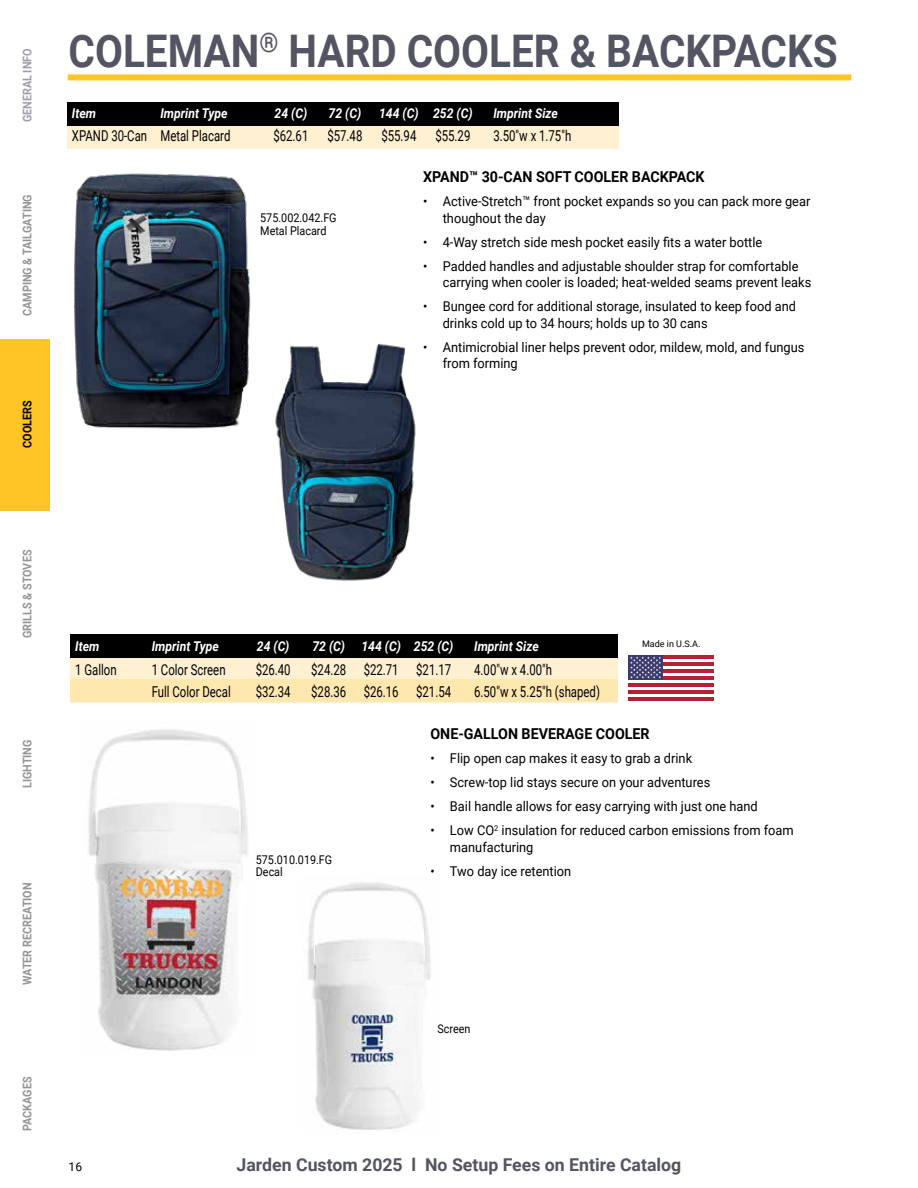
<style>
.page{position:relative;width:918px;height:1188px;background:#fff}
.page>*{position:absolute;margin:0;border:0;box-sizing:border-box;transform-origin:0 0}
.t1{font:700 45px "Roboto";color:#545562;scale:.9 1}
.t2{font:700 17.7px "Roboto";color:#545562}
.t3{font:15px "Roboto";color:#000;scale:.76 1}
.t4{font:700 15px "Roboto";color:#000;scale:.95 1}
.t5{font:13.5px/16.5px "Roboto";color:#000;scale:.95 1}
.t6{font:italic 700 13.5px "Roboto";color:#fff;scale:.9 1}
.t7{font:700 12px "Roboto";color:#939598;scale:.9 1}
.t8{font:12px/13.5px "Roboto";color:#000;scale:.9 1}
.t9{font:700 12px "Roboto";color:#9e9fab;scale:.9 1}
.t10{font:700 12px "Roboto";color:#000;scale:.9 1}
.t11{font:12px "Roboto";color:#000}
.t12{font:9px "Roboto";color:#000}
</style>
<div class="page">
<div style="left:68px;top:74px;width:783px;height:6px;background:#ffc425"></div>
<div style="left:67px;top:126px;width:552px;height:22px;background:#fff0d2"></div>
<div style="left:67px;top:102px;width:552px;height:24px;background:#000"></div>
<img style="left:279px;top:343px;width:137px;height:238px">
<img style="left:88px;top:729px;width:160px;height:322px">
<div style="left:71px;top:658px;width:547px;height:45px;background:#fff0d2"></div>
<div style="left:71px;top:680px;width:547px;height:22px;background:#ffe7b0"></div>
<div style="left:71px;top:634px;width:547px;height:24px;background:#000"></div>
<hr style="left:628px;top:656px;width:86px;height:3px;background:#b32133">
<hr style="left:628px;top:662px;width:86px;height:4px;background:#b32133">
<hr style="left:628px;top:669px;width:86px;height:4px;background:#b32133">
<hr style="left:628px;top:676px;width:86px;height:4px;background:#b32133">
<hr style="left:628px;top:683px;width:86px;height:4px;background:#b32133">
<hr style="left:628px;top:690px;width:86px;height:4px;background:#b32133">
<hr style="left:628px;top:697px;width:86px;height:3px;background:#b32133">
<div style="left:628px;top:656px;width:35px;height:24px;background:#3d3b6e"></div>
<svg style="left:630px;top:657px;width:31px;height:21px"></svg>
<img style="left:308px;top:882px;width:123px;height:248px">
<img style="left:74px;top:173px;width:232px;height:275px">
<div style="left:0;top:339px;width:50px;height:172px;background:#ffc425"></div>
<p class="t9" style="left:19px;top:122px;width:84px;rotate:-90deg">GENERAL INFO</p>
<p class="t7" style="left:19px;top:316px;width:137px;rotate:-90deg">CAMPING &amp; TAILGATING</p>
<p class="t10" style="left:19px;top:448px;width:54px;rotate:-90deg">COOLERS</p>
<h1 class="t1" style="left:69px;top:20px;width:856px">COLEMAN<sup>®</sup> HARD COOLER &amp; BACKPACKS</h1>
<p class="t6" style="left:72px;top:104px;width:28px">Item</p>
<p class="t6" style="left:160px;top:104px;width:76px">Imprint Type</p>
<p class="t6" style="left:275px;top:104px;width:38px">24 (C)</p>
<p class="t6" style="left:329px;top:104px;width:38px">72 (C)</p>
<p class="t6" style="left:379px;top:104px;width:105px">144 (C) 252 (C)</p>
<p class="t6" style="left:493px;top:104px;width:73px">Imprint Size</p>
<p class="t3" style="left:72px;top:125px;width:210px">XPAND 30-Can Metal Placard</p>
<p class="t3" style="left:273px;top:125px;width:48px">$62.61</p>
<p class="t3" style="left:327px;top:125px;width:48px">$57.48</p>
<p class="t3" style="left:381px;top:125px;width:48px">$55.94</p>
<p class="t3" style="left:435px;top:125px;width:48px">$55.29</p>
<p class="t3" style="left:493px;top:125px;width:104px">3.50"w x 1.75"h</p>
<p class="t4" style="left:423px;top:166px;width:298px">XPAND™ 30-CAN SOFT COOLER BACKPACK</p>
<p class="t5" style="left:443px;top:193px;width:388px;text-indent:-19px">• Active-Stretch™ front pocket expands so you can pack more gear thoughout the day</p>
<p class="t5" style="left:423px;top:233px;width:358px">• 4-Way stretch side mesh pocket easily fits a water bottle</p>
<p class="t5" style="left:443px;top:257px;width:389px;text-indent:-19px">• Padded handles and adjustable shoulder strap for comfortable carrying when cooler is loaded; heat-welded seams prevent leaks</p>
<p class="t5" style="left:443px;top:298px;width:373px;text-indent:-19px">• Bungee cord for additional storage, insulated to keep food and drinks cold up to 34 hours; holds up to 30 cans</p>
<p class="t5" style="left:443px;top:338px;width:382px;text-indent:-19px">• Antimicrobial liner helps prevent odor, mildew, mold, and fungus from forming</p>
<p class="t8" style="left:260px;top:210px;width:86px">575.002.042.FG<br>Metal Placard</p>
<p class="t7" style="left:19px;top:638px;width:100px;rotate:-90deg">GRILLS &amp; STOVES</p>
<p class="t7" style="left:19px;top:788px;width:56px;rotate:-90deg">LIGHTING</p>
<p class="t7" style="left:19px;top:985px;width:116px;rotate:-90deg">WATER RECREATION</p>
<p class="t7" style="left:19px;top:1131px;width:62px;rotate:-90deg">PACKAGES</p>
<p class="t6" style="left:75px;top:637px;width:28px">Item</p>
<p class="t6" style="left:152px;top:637px;width:76px">Imprint Type</p>
<p class="t6" style="left:257px;top:637px;width:38px">24 (C)</p>
<p class="t6" style="left:312px;top:637px;width:158px">72 (C) 144 (C) 252 (C)</p>
<p class="t6" style="left:474px;top:637px;width:73px">Imprint Size</p>
<p class="t3" style="left:75px;top:659px;width:56px">1 Gallon</p>
<p class="t3" style="left:152px;top:659px;width:99px">1 Color Screen</p>
<p class="t3" style="left:256px;top:659px;width:48px">$26.40</p>
<p class="t3" style="left:311px;top:659px;width:186px">$24.28 $22.71 $21.17</p>
<p class="t3" style="left:474px;top:659px;width:104px">4.00″w x 4.00″h</p>
<p class="t3" style="left:152px;top:682px;width:106px">Full Color Decal</p>
<p class="t3" style="left:256px;top:682px;width:48px">$32.34</p>
<p class="t3" style="left:311px;top:682px;width:186px">$28.36 $26.16 $21.54</p>
<p class="t3" style="left:474px;top:682px;width:167px">6.50″w x 5.25″h (shaped)</p>
<p class="t4" style="left:430px;top:724px;width:232px">ONE-GALLON BEVERAGE COOLER</p>
<p class="t5" style="left:430px;top:750px;width:277px">• Flip open cap makes it easy to grab a drink</p>
<p class="t5" style="left:430px;top:774px;width:296px">• Screw-top lid stays secure on your adventures</p>
<p class="t5" style="left:430px;top:798px;width:346px">• Bail handle allows for easy carrying with just one hand</p>
<p class="t5" style="left:450px;top:822px;width:363px;text-indent:-19px">• Low CO<sup>2</sup> insulation for reduced carbon emissions from foam manufacturing</p>
<p class="t5" style="left:430px;top:862px;width:150px">• Two day ice retention</p>
<p class="t12" style="left:642px;top:638px;width:60px">Made in U.S.A.</p>
<p class="t8" style="left:256px;top:853px;width:86px;line-height:12px">575.010.019.FG<br>Decal</p>
<p class="t8" style="left:437px;top:1021px;width:38px">Screen</p>
<p class="t11" style="left:69px;top:1158px;width:15px">16</p>
<h2 class="t2" style="left:237px;top:1152px;width:446px">Jarden Custom 2025 l No Setup Fees on Entire Catalog</h2>
</div>
